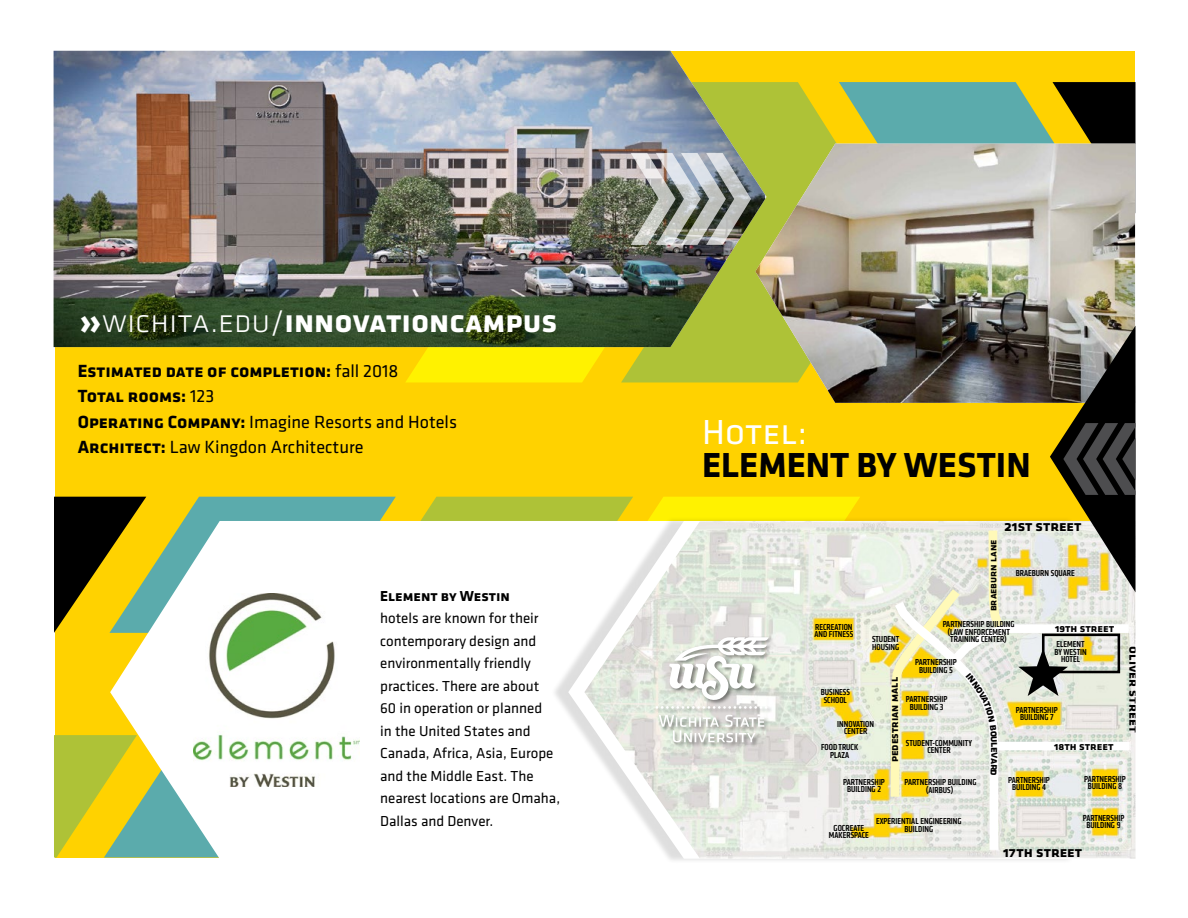
<style>
.page{position:relative;width:1188px;height:918px;background:#fff}
.page>*{position:absolute;margin:0;border:0;box-sizing:border-box;transform-origin:0 0}
.t1{font:700 36px "Klavika";color:#000}
.t2{font:36px "Klavika";color:#fff}
.t3{font:700 32.1px "Klavika";color:#fff}
.t4{font:700 18.3px/25.5px "Klavika";color:#000}
.t5{font:700 15.15px "Klavika";color:#000}
.t6{font:15px/22.5px "Klavika";color:#000}
.t7{font:700 15px "Klavika";color:#000}
.t8{font:700 13.8px "Klavika";color:#000}
.t9{font:700 11.25px "Klavika";color:#000}
.t10{font:700 10.35px "Klavika";letter-spacing:-.005em;color:#000}
.t11{font:500 condensed 9px/7.5px "Klavika";color:#000;text-align:center}
.s1{font-size:43.5px}
.s2{font-weight:300}
.s3{font-weight:400}
</style>
<div class="page">
<div style="left:56px;top:51px;width:1080px;height:806px;background:#ffd200"></div>
<svg style="left:54px;top:735px;width:56px;height:122px"></svg>
<svg style="left:110px;top:709px;width:440px;height:149px;background:#eef3e4"></svg>
<div style="left:550px;top:516px;width:524px;height:348px;background:#000;opacity:.13"></div>
<svg style="left:405px;top:347px;width:216px;height:35px;fill:#fff200"></svg>
<svg style="left:621px;top:82px;width:218px;height:300px;fill:#aec237"></svg>
<svg style="left:839px;top:82px;width:214px;height:62px;fill:#5babac"></svg>
<svg style="left:1053px;top:82px;width:83px;height:62px"></svg>
<img style="left:54px;top:51px;width:711px;height:296px">
<img style="left:755px;top:144px;width:380px;height:259px">
<img style="left:631px;top:153px;width:120px;height:92px">
<img style="left:584px;top:521px;width:302px;height:338px">
<div style="left:654px;top:636px;width:120px;height:112px;background:#000;opacity:.45"></div>
<svg style="left:659px;top:715px;width:105px;height:27px;background:#d7dad4"></svg>
<svg style="left:54px;top:497px;width:806px;height:212px;background:#dfe0bd"></svg>
<img style="left:193px;top:593px;width:166px;height:193px">
<img style="left:886px;top:257px;width:250px;height:602px">
<h2 class="t3" style="left:78px;top:304px;width:481px"><span class="s1">»</span><span class="s2">wichita.edu/</span>innovationcampus</h2>
<h3 class="t4" style="left:78px;top:358px;width:381px">Estimated date of completion: <span class="s3">fall 2018<br></span>Total rooms: <span class="s3">123<br></span>Operating Company: <span class="s3">Imagine Resorts and Hotels </span>Architect: <span class="s3">Law Kingdon Architecture</span></h3>
<h3 class="t7" style="left:380px;top:588px;width:131px">Element by Westin</h3>
<p class="t6" style="left:380px;top:607px;width:181px">hotels are known for their contemporary design and environmentally friendly practices. There are about<br>60 in operation or planned<br>in the United States and<br>Canada, Africa, Asia, Europe and the Middle East. The nearest locations are Omaha,<br>Dallas and Denver.</p>
<h1 class="t2" style="left:702px;top:412px;width:106px">Hotel:</h1>
<h1 class="t1" style="left:702px;top:445px;width:330px">ELEMENT BY WESTIN</h1>
<p class="t11" style="left:814px;top:623px;width:40px;text-align:left">RECREATION<br>AND FITNESS</p>
<p class="t11" style="left:872px;top:636px;width:29px;text-align:left">STUDENT<br>HOUSING</p>
<p class="t10" style="left:987px;top:611px;width:73px;rotate:-90deg">braeburn lane</p>
<h3 class="t5" style="left:1004px;top:518px;width:79px">21st street</h3>
<p class="t11" style="left:1016px;top:569px;width:61px">BRAEBURN SQUARE</p>
<p class="t11" style="left:943px;top:621px;width:73px">PARTNERSHIP BUILDING (LAW ENFORCEMENT<br>TRAINING CENTER)</p>
<p class="t11" style="left:915px;top:658px;width:43px">PARTNERSHIP<br>BUILDING 5</p>
<p class="t9" style="left:1055px;top:622px;width:61px">19th street</p>
<p class="t11" style="left:1054px;top:641px;width:34px">ELEMENT<br>BY WESTIN<br>HOTEL</p>
<p class="t11" style="left:821px;top:688px;width:31px">BUSINESS<br>SCHOOL</p>
<p class="t11" style="left:837px;top:720px;width:38px">INNOVATION<br>CENTER</p>
<p class="t11" style="left:821px;top:744px;width:39px">FOOD TRUCK<br>PLAZA</p>
<p class="t9" style="left:888px;top:762px;width:87px;rotate:-90deg">pedestrian mall</p>
<p class="t11" style="left:906px;top:695px;width:43px">PARTNERSHIP<br>BUILDING 3</p>
<p class="t11" style="left:906px;top:739px;width:68px">STUDENT-COMMUNITY<br>CENTER</p>
<p class="t11" style="left:1016px;top:706px;width:43px">PARTNERSHIP<br>BUILDING 7</p>
<p class="t9" style="left:1054px;top:740px;width:61px">18th street</p>
<h3 class="t8" style="left:1142px;top:646px;width:88px;rotate:90deg">oliver street</h3>
<p class="t11" style="left:843px;top:778px;width:43px">PARTNERSHIP<br>BUILDING 2</p>
<p class="t11" style="left:905px;top:778px;width:73px">PARTNERSHIP BUILDING (AIRBUS)</p>
<p class="t11" style="left:829px;top:824px;width:41px">GOCREATE<br>MAKERSPACE</p>
<p class="t11" style="left:876px;top:817px;width:87px">EXPERIENTIAL ENGINEERING<br>BUILDING</p>
<p class="t11" style="left:1008px;top:776px;width:43px">PARTNERSHIP<br>BUILDING 4</p>
<p class="t11" style="left:1084px;top:775px;width:43px">PARTNERSHIP<br>BUILDING 8</p>
<p class="t11" style="left:1083px;top:814px;width:43px">PARTNERSHIP<br>BUILDING 9</p>
<h3 class="t5" style="left:1003px;top:844px;width:81px">17th street</h3>
</div>
